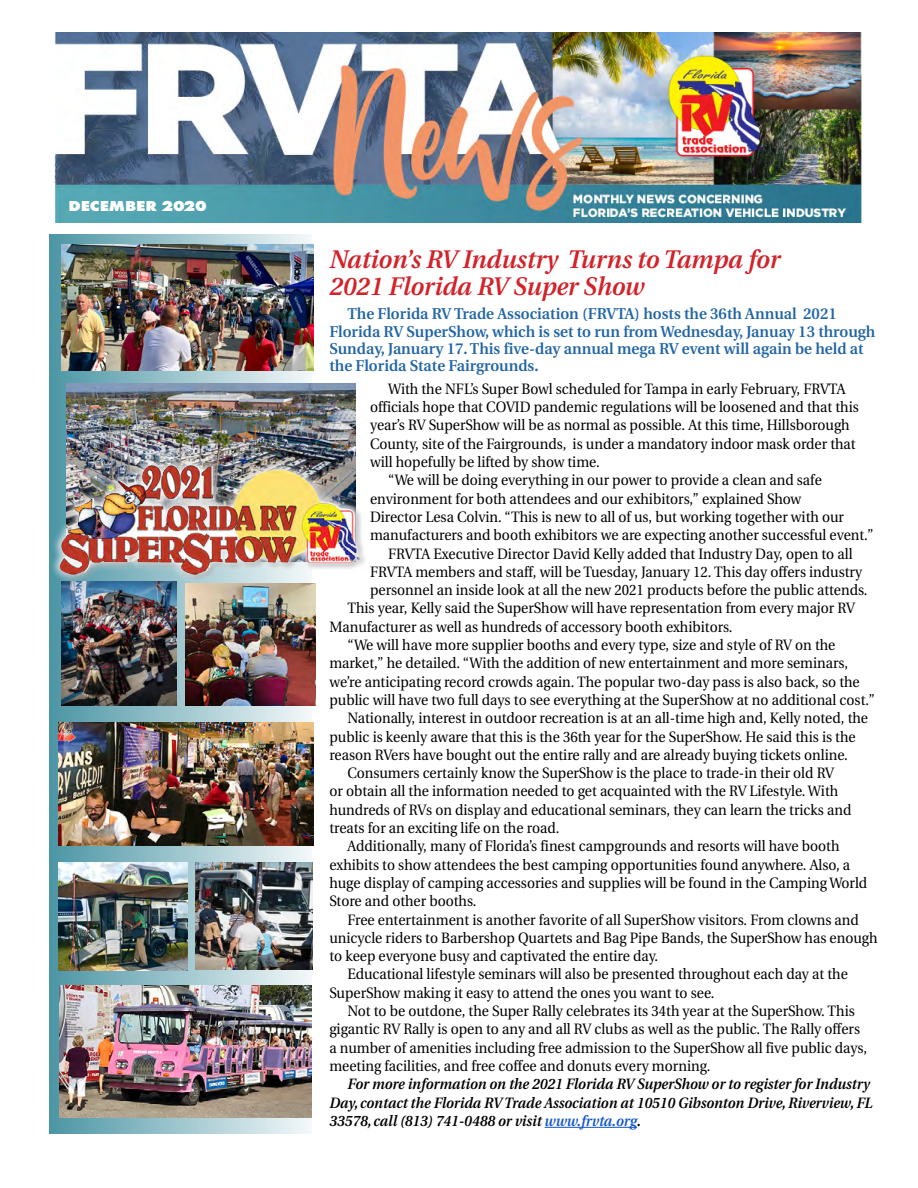
<style>
.page{position:relative;width:918px;height:1188px;background:#fff}
.page>*{position:absolute;margin:0;border:0;box-sizing:border-box;transform-origin:0 0}
.t1{font:italic 600 25.5px/27px "Utopia";color:#d2232a;scale:.96 1}
.t2{font:600 15.75px/17.2px "Utopia";color:#2466a6}
.t3{font:15px "Utopia";color:#000;scale:.93 1}
.t4{font:italic 600 15px/18.3px "Utopia";color:#000;scale:.93 1}
.t5{font:800 15px "Futura T";color:#fff;scale:1.1 1}
.s1{color:#15c}
</style>
<div class="page">
<img style="left:54px;top:32px;width:807px;height:190px">
<svg style="left:50px;top:234px;width:262px;height:900px;background:#8dbac3"></svg>
<hr style="left:545px;top:1127px;width:92px;height:1px;background:#15c">
<img style="left:61px;top:245px;width:252px;height:125px">
<img style="left:58px;top:862px;width:129px;height:109px">
<img style="left:61px;top:585px;width:115px;height:121px">
<img style="left:59px;top:986px;width:252px;height:132px">
<img style="left:185px;top:585px;width:131px;height:121px">
<img style="left:66px;top:383px;width:289px;height:72px">
<div style="left:50px;top:455px;width:320px;height:130px;background:#fff;opacity:.94"></div>
<img style="left:56px;top:465px;width:304px;height:110px">
<img style="left:58px;top:723px;width:256px;height:123px">
<img style="left:195px;top:862px;width:117px;height:108px">
<p class="t5" style="left:68px;top:197px;width:127px">DECEMBER 2020</p>
<h1 class="t1" style="left:329px;top:246px;width:471px">Nation’s RV Industry Turns to Tampa for<br>2021 Florida RV Super Show</h1>
<p class="t2" style="left:329px;top:305px;width:548px;text-indent:18px">The Florida RV Trade Association (FRVTA) hosts the 36th Annual 2021<br>Florida RV SuperShow, which is set to run from Wednesday, Januay 13 through Sunday, January 17. This five-day annual mega RV event will again be held at the Florida State Fairgrounds.</p>
<p class="t3" style="left:388px;top:380px;width:493px">With the NFL’s Super Bowl scheduled for Tampa in early February, FRVTA</p>
<p class="t3" style="left:370px;top:399px;width:527px">officials hope that COVID pandemic regulations will be loosened and that this</p>
<p class="t3" style="left:370px;top:417px;width:517px">year’s RV SuperShow will be as normal as possible. At this time, Hillsborough</p>
<p class="t3" style="left:370px;top:435px;width:524px">County, site of the Fairgrounds, is under a mandatory indoor mask order that</p>
<p class="t3" style="left:370px;top:454px;width:249px">will hopefully be lifted by show time.</p>
<p class="t3" style="left:388px;top:472px;width:468px">“We will be doing everything in our power to provide a clean and safe</p>
<p class="t3" style="left:370px;top:490px;width:465px">environment for both attendees and our exhibitors,” explained Show</p>
<p class="t3" style="left:370px;top:509px;width:511px">Director Lesa Colvin. “This is new to all of us, but working together with our</p>
<p class="t3" style="left:370px;top:527px;width:543px">manufacturers and booth exhibitors we are expecting another successful event.”</p>
<p class="t3" style="left:388px;top:545px;width:501px">FRVTA Executive Director David Kelly added that Industry Day, open to all</p>
<p class="t3" style="left:370px;top:563px;width:531px">FRVTA members and staff, will be Tuesday, January 12. This day offers industry</p>
<p class="t3" style="left:370px;top:582px;width:537px">personnel an inside look at all the new 2021 products before the public attends.</p>
<p class="t3" style="left:347px;top:600px;width:547px">This year, Kelly said the SuperShow will have representation from every major RV</p>
<p class="t3" style="left:329px;top:618px;width:435px">Manufacturer as well as hundreds of accessory booth exhibitors.</p>
<p class="t3" style="left:347px;top:637px;width:526px">“We will have more supplier booths and every type, size and style of RV on the</p>
<p class="t3" style="left:329px;top:655px;width:559px">market,” he detailed. “With the addition of new entertainment and more seminars,</p>
<p class="t3" style="left:329px;top:673px;width:572px">we’re anticipating record crowds again. The popular two-day pass is also back, so the</p>
<p class="t3" style="left:329px;top:692px;width:588px">public will have two full days to see everything at the SuperShow at no additional cost.”</p>
<p class="t3" style="left:347px;top:710px;width:561px">Nationally, interest in outdoor recreation is at an all-time high and, Kelly noted, the</p>
<p class="t3" style="left:329px;top:728px;width:567px">public is keenly aware that this is the 36th year for the SuperShow. He said this is the</p>
<p class="t3" style="left:329px;top:746px;width:559px">reason RVers have bought out the entire rally and are already buying tickets online.</p>
<p class="t3" style="left:347px;top:765px;width:525px">Consumers certainly know the SuperShow is the place to trade-in their old RV</p>
<p class="t3" style="left:329px;top:783px;width:549px">or obtain all the information needed to get acquainted with the RV Lifestyle. With</p>
<p class="t3" style="left:329px;top:801px;width:563px">hundreds of RVs on display and educational seminars, they can learn the tricks and</p>
<p class="t3" style="left:329px;top:820px;width:249px">treats for an exciting life on the road.</p>
<p class="t3" style="left:347px;top:838px;width:531px">Additionally, many of Florida’s finest campgrounds and resorts will have booth</p>
<p class="t3" style="left:329px;top:856px;width:562px">exhibits to show attendees the best camping opportunities found anywhere. Also, a</p>
<p class="t3" style="left:329px;top:875px;width:580px">huge display of camping accessories and supplies will be found in the Camping World</p>
<p class="t3" style="left:329px;top:893px;width:160px">Store and other booths.</p>
<p class="t3" style="left:347px;top:911px;width:551px">Free entertainment is another favorite of all SuperShow visitors. From clowns and</p>
<p class="t3" style="left:329px;top:929px;width:591px">unicycle riders to Barbershop Quartets and Bag Pipe Bands, the SuperShow has enough</p>
<p class="t3" style="left:329px;top:948px;width:355px">to keep everyone busy and captivated the entire day.</p>
<p class="t3" style="left:347px;top:966px;width:540px">Educational lifestyle seminars will also be presented throughout each day at the</p>
<p class="t3" style="left:329px;top:984px;width:416px">SuperShow making it easy to attend the ones you want to see.</p>
<p class="t3" style="left:347px;top:1003px;width:547px">Not to be outdone, the Super Rally celebrates its 34th year at the SuperShow. This</p>
<p class="t3" style="left:329px;top:1021px;width:572px">gigantic RV Rally is open to any and all RV clubs as well as the public. The Rally offers</p>
<p class="t3" style="left:329px;top:1039px;width:580px">a number of amenities including free admission to the SuperShow all five public days,</p>
<p class="t3" style="left:329px;top:1058px;width:411px">meeting facilities, and free coffee and donuts every morning.</p>
<p class="t4" style="left:329px;top:1075px;width:585px;text-indent:18px">For more information on the 2021 Florida RV SuperShow or to register for Industry<br>Day, contact the Florida RV Trade Association at 10510 Gibsonton Drive, Riverview, FL<br>33578, call (813) 741-0488 or visit <span class="s1">www.frvta.org</span>.</p>
</div>
